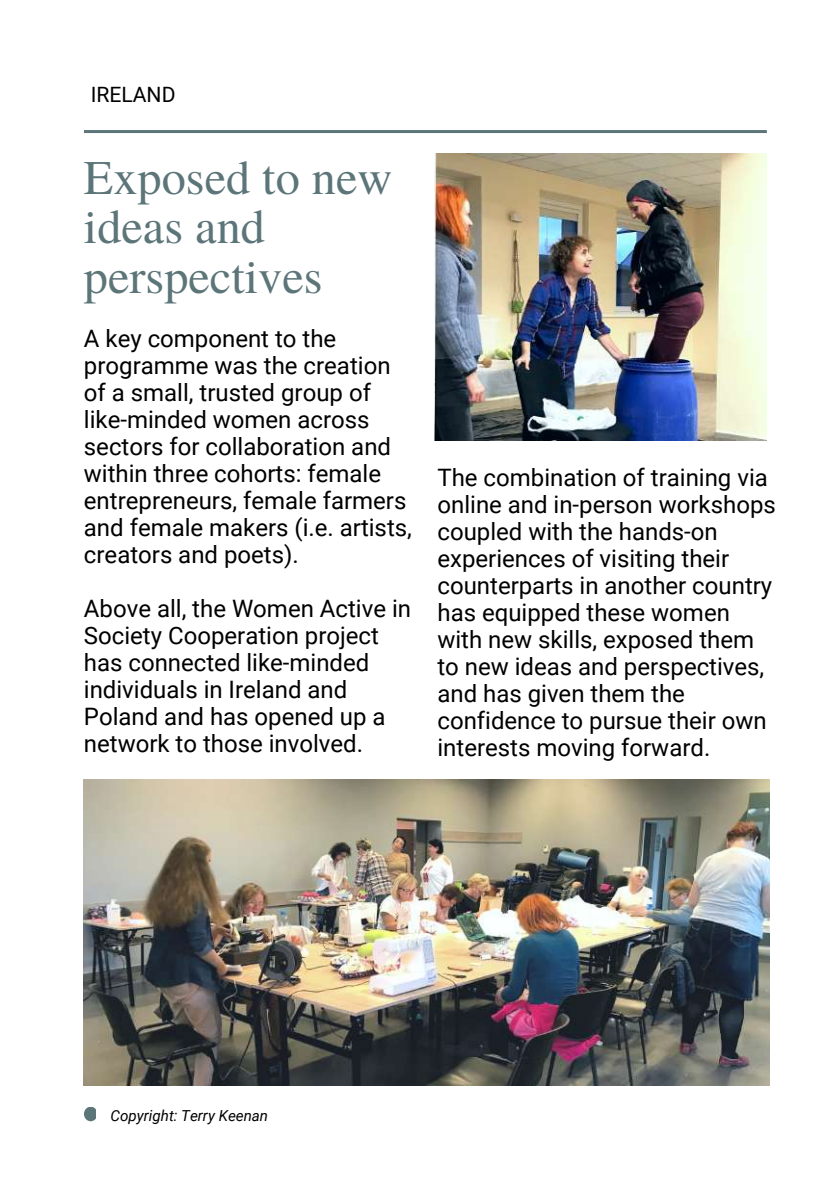
<style>
.page{position:relative;width:839px;height:1191px;background:#fff}
.page>*{position:absolute;margin:0;border:0;box-sizing:border-box;transform-origin:0 0}
.t1{font:48.2px/49.6px "Te X Gyre Termes";color:#5c7579}
.t2{font:24px/27px "Roboto";color:#000}
.t3{font:21.2px "Roboto";color:#000}
.t4{font:italic 15.2px "Roboto";color:#000}
</style>
<div class="page">
<hr style="left:84px;top:130px;width:682px;height:3px;background:#5c7579">
<div style="left:84px;top:1107px;width:12px;height:14px;background:#5c7579;border-radius:50%"></div>
<img style="left:434px;top:154px;width:332px;height:286px">
<img style="left:84px;top:780px;width:685px;height:306px">
<p class="t3" style="left:91px;top:83px;width:86px">IRELAND</p>
<h1 class="t1" style="left:84px;top:150px;width:310px">Exposed to new ideas and perspectives</h1>
<p class="t2" style="left:84px;top:325px;width:329px">A key component to the programme was the creation of a small, trusted group of like-minded women across sectors for collaboration and within three cohorts: female entrepreneurs, female farmers and female makers (i.e. artists, creators and poets).</p>
<p class="t2" style="left:84px;top:595px;width:328px">Above all, the Women Active in<br>Society Cooperation project has connected like-minded individuals in Ireland and<br>Poland and has opened up a network to those involved.</p>
<p class="t2" style="left:437px;top:464px;width:340px">The combination of training via online and in-person workshops coupled with the hands-on experiences of visiting their counterparts in another country has equipped these women with new skills, exposed them to new ideas and perspectives, and has given them the confidence to pursue their own interests moving forward.</p>
<p class="t4" style="left:110px;top:1106px;width:159px">Copyright: Terry Keenan</p>
</div>
